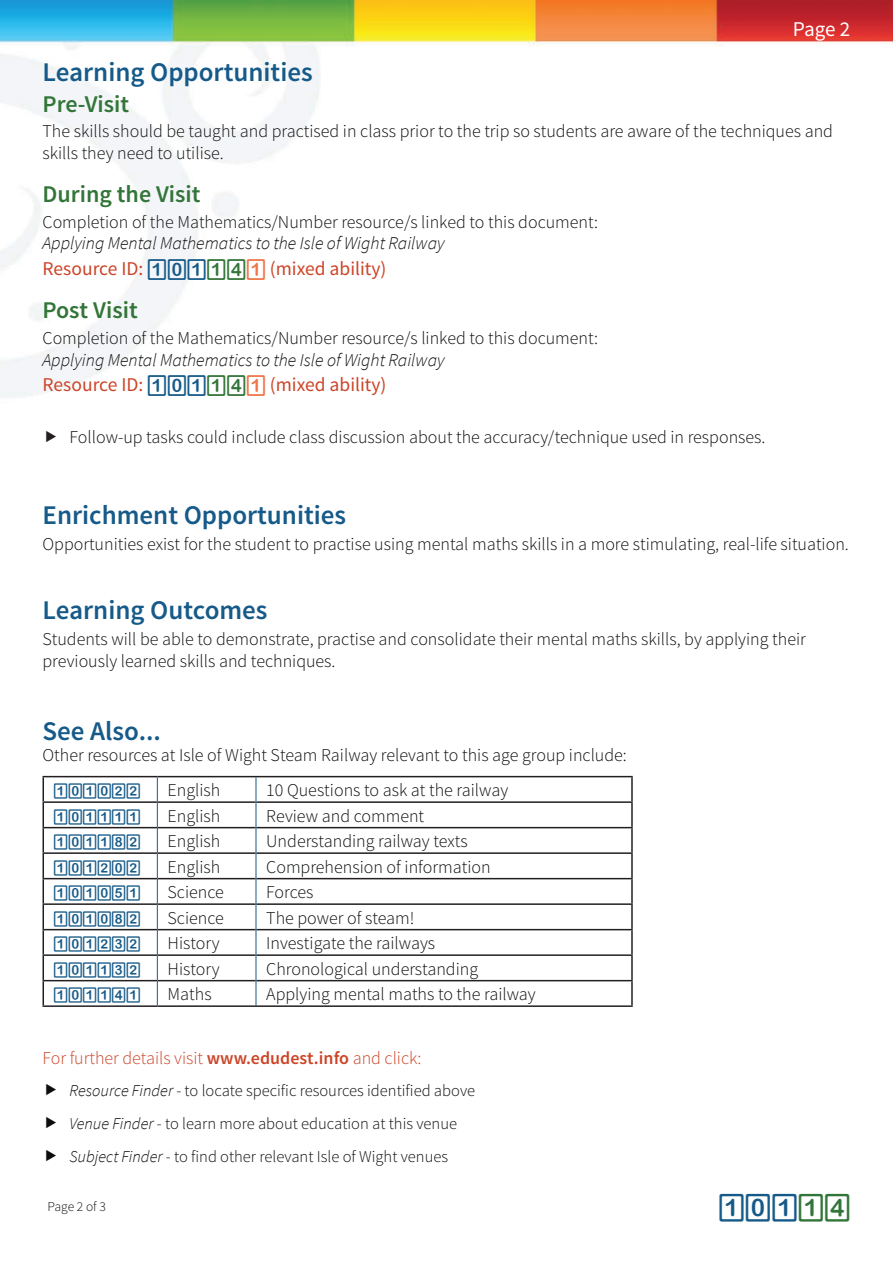
<style>
.page{position:relative;width:893px;height:1263px;background:#fff}
.page>*{position:absolute;margin:0;border:0;box-sizing:border-box;transform-origin:0 0}
.t1{font:30px "D3 Round Squarism";color:#165a89}
.t2{font:600 27px "Source Sans Pro";color:#165a89}
.t3{font:600 24px "Source Sans Pro";color:#327538}
.t4{font:21px "Source Sans Pro";color:#fff}
.t5{font:19.5px "Source Sans Pro";color:#cc4427}
.t6{font:300 18px/21.6px "Source Sans Pro";color:#0c0d0d}
.t7{font:italic 300 18px "Source Sans Pro";color:#0c0d0d}
.t8{font:300 18px "Source Sans Pro";color:#cc4427}
.t9{font:300 16.5px/32.5px "Source Sans Pro";color:#0c0d0d}
.t10{font:16.5px "D3 Round Squarism";color:#165a89}
.t11{font:300 13.5px "Source Sans Pro";letter-spacing:-.005em;color:#0c0d0d}
.s1{font-family:"D3 Round Squarism";font-size:22.5px;color:#165a89}
.s2{font-family:"D3 Round Squarism";font-size:22.5px;color:#327538}
.s3{font-family:"D3 Round Squarism";font-size:22.5px;color:#ef7549}
.s4{font-weight:600}
.s5{font-style:italic}
.s6{color:#327538}
</style>
<div class="page">
<img style="left:0;top:0;width:893px;height:1007px">
<hr style="left:43px;top:776px;width:114px;height:1px;background:#231f20">
<hr style="left:157px;top:776px;width:99px;height:1px;background:#231f20">
<hr style="left:256px;top:776px;width:377px;height:1px;background:#231f20">
<hr style="left:631px;top:777px;width:2px;height:24px;background:#231f20">
<hr style="left:43px;top:801px;width:114px;height:2px;background:#231f20">
<hr style="left:158px;top:801px;width:98px;height:2px;background:#231f20">
<hr style="left:256px;top:801px;width:377px;height:2px;background:#231f20">
<hr style="left:631px;top:803px;width:2px;height:24px;background:#231f20">
<hr style="left:43px;top:827px;width:114px;height:1px;background:#231f20">
<hr style="left:158px;top:827px;width:98px;height:1px;background:#231f20">
<hr style="left:256px;top:827px;width:377px;height:1px;background:#231f20">
<hr style="left:631px;top:828px;width:2px;height:24px;background:#231f20">
<hr style="left:43px;top:852px;width:114px;height:2px;background:#231f20">
<hr style="left:158px;top:852px;width:98px;height:2px;background:#231f20">
<hr style="left:256px;top:852px;width:377px;height:2px;background:#231f20">
<hr style="left:631px;top:854px;width:2px;height:24px;background:#231f20">
<hr style="left:43px;top:878px;width:114px;height:1px;background:#231f20">
<hr style="left:158px;top:878px;width:98px;height:1px;background:#231f20">
<hr style="left:256px;top:878px;width:377px;height:1px;background:#231f20">
<hr style="left:631px;top:879px;width:2px;height:24px;background:#231f20">
<hr style="left:43px;top:903px;width:114px;height:2px;background:#231f20">
<hr style="left:158px;top:903px;width:98px;height:2px;background:#231f20">
<hr style="left:256px;top:903px;width:377px;height:2px;background:#231f20">
<hr style="left:631px;top:905px;width:2px;height:24px;background:#231f20">
<hr style="left:43px;top:929px;width:114px;height:1px;background:#231f20">
<hr style="left:158px;top:929px;width:98px;height:1px;background:#231f20">
<hr style="left:256px;top:929px;width:377px;height:1px;background:#231f20">
<hr style="left:631px;top:930px;width:2px;height:24px;background:#231f20">
<hr style="left:43px;top:954px;width:114px;height:2px;background:#231f20">
<hr style="left:158px;top:954px;width:98px;height:2px;background:#231f20">
<hr style="left:256px;top:954px;width:377px;height:2px;background:#231f20">
<hr style="left:631px;top:956px;width:2px;height:24px;background:#231f20">
<hr style="left:43px;top:980px;width:114px;height:1px;background:#231f20">
<svg style="left:43px;top:777px;width:1px;height:228px"></svg>
<hr style="left:158px;top:980px;width:98px;height:1px;background:#231f20">
<hr style="left:256px;top:980px;width:377px;height:1px;background:#231f20">
<hr style="left:631px;top:981px;width:2px;height:24px;background:#231f20">
<hr style="left:43px;top:1005px;width:114px;height:2px;background:#231f20">
<hr style="left:157px;top:1005px;width:99px;height:2px;background:#231f20">
<hr style="left:256px;top:1005px;width:377px;height:2px;background:#231f20">
<svg style="left:157px;top:777px;width:1px;height:228px"></svg>
<svg style="left:256px;top:777px;width:1px;height:228px"></svg>
<svg style="left:46px;top:431px;width:10px;height:11px"></svg>
<p class="t4" style="left:793px;top:16px;width:59px">Page 2</p>
<h2 class="t2" style="left:43px;top:55px;width:272px">Learning Opportunities</h2>
<h3 class="t3" style="left:43px;top:88px;width:88px">Pre-Visit</h3>
<p class="t6" style="left:43px;top:121px;width:792px">The skills should be taught and practised in class prior to the trip so students are aware of the techniques and skills they need to utilise.</p>
<h3 class="t3" style="left:43px;top:179px;width:160px">During the Visit</h3>
<p class="t6" style="left:43px;top:211px;width:557px">Completion of the Mathematics/Number resource/s linked to this document:</p>
<p class="t7" style="left:43px;top:232px;width:404px">Applying Mental Mathematics to the Isle of Wight Railway</p>
<p class="t5" style="left:43px;top:257px;width:345px">Resource ID: <span class="s1">101</span><span class="s2">14</span><span class="s3">1</span> (mixed ability)</p>
<h3 class="t3" style="left:43px;top:295px;width:97px">Post Visit</h3>
<p class="t6" style="left:43px;top:327px;width:557px">Completion of the Mathematics/Number resource/s linked to this document:</p>
<p class="t7" style="left:43px;top:349px;width:404px">Applying Mental Mathematics to the Isle of Wight Railway</p>
<p class="t5" style="left:43px;top:373px;width:345px">Resource ID: <span class="s1">101</span><span class="s2">14</span><span class="s3">1</span> (mixed ability)</p>
<p class="t6" style="left:70px;top:426px;width:697px">Follow-up tasks could include class discussion about the accuracy/technique used in responses.</p>
<h2 class="t2" style="left:43px;top:498px;width:305px">Enrichment Opportunities</h2>
<p class="t6" style="left:43px;top:533px;width:808px">Opportunities exist for the student to practise using mental maths skills in a more stimulating, real-life situation.</p>
<h2 class="t2" style="left:43px;top:593px;width:227px">Learning Outcomes</h2>
<p class="t6" style="left:43px;top:628px;width:765px">Students will be able to demonstrate, practise and consolidate their mental maths skills, by applying their previously learned skills and techniques.</p>
<h2 class="t2" style="left:43px;top:714px;width:120px">See Also...</h2>
<p class="t6" style="left:43px;top:745px;width:586px">Other resources at Isle of Wight Steam Railway relevant to this age group include:</p>
<p class="t10" style="left:54px;top:783px;width:89px">101022</p>
<p class="t6" style="left:168px;top:779px;width:54px">English</p>
<p class="t6" style="left:266px;top:779px;width:243px">10 Questions to ask at the railway</p>
<p class="t10" style="left:54px;top:808px;width:89px">101111</p>
<p class="t6" style="left:168px;top:805px;width:54px">English</p>
<p class="t6" style="left:266px;top:805px;width:160px">Review and comment</p>
<p class="t10" style="left:54px;top:834px;width:89px">101182</p>
<p class="t6" style="left:168px;top:830px;width:54px">English</p>
<p class="t6" style="left:266px;top:830px;width:203px">Understanding railway texts</p>
<p class="t10" style="left:54px;top:859px;width:89px">101202</p>
<p class="t6" style="left:168px;top:856px;width:54px">English</p>
<p class="t6" style="left:266px;top:856px;width:226px">Comprehension of information</p>
<p class="t10" style="left:54px;top:885px;width:89px">101051</p>
<p class="t6" style="left:168px;top:881px;width:58px">Science</p>
<p class="t6" style="left:266px;top:881px;width:49px">Forces</p>
<p class="t10" style="left:54px;top:910px;width:89px">101082</p>
<p class="t6" style="left:168px;top:907px;width:58px">Science</p>
<p class="t6" style="left:266px;top:907px;width:150px">The power of steam!</p>
<p class="t10" style="left:54px;top:936px;width:89px">101232</p>
<p class="t6" style="left:168px;top:932px;width:54px">History</p>
<p class="t6" style="left:266px;top:932px;width:170px">Investigate the railways</p>
<p class="t10" style="left:54px;top:961px;width:89px">101132</p>
<p class="t6" style="left:168px;top:958px;width:54px">History</p>
<p class="t6" style="left:266px;top:958px;width:213px">Chronological understanding</p>
<p class="t10" style="left:54px;top:987px;width:89px">101141</p>
<p class="t6" style="left:168px;top:983px;width:46px">Maths</p>
<p class="t6" style="left:266px;top:983px;width:271px">Applying mental maths to the railway</p>
<p class="t8" style="left:43px;top:1047px;width:380px">For further details visit <span class="s4">www.edudest.info</span> and click:</p>
<p class="t9" style="left:70px;top:1075px;width:407px"><span class="s5">Resource Finder</span> - to locate specific resources identified above<br><span class="s5">Venue Finder</span> - to learn more about education at this venue<br><span class="s5">Subject Finder</span> - to find other relevant Isle of Wight venues</p>
<p class="t11" style="left:48px;top:1198px;width:60px">Page 2 of 3</p>
<h1 class="t1" style="left:719px;top:1193px;width:133px">101<span class="s6">14</span></h1>
</div>
